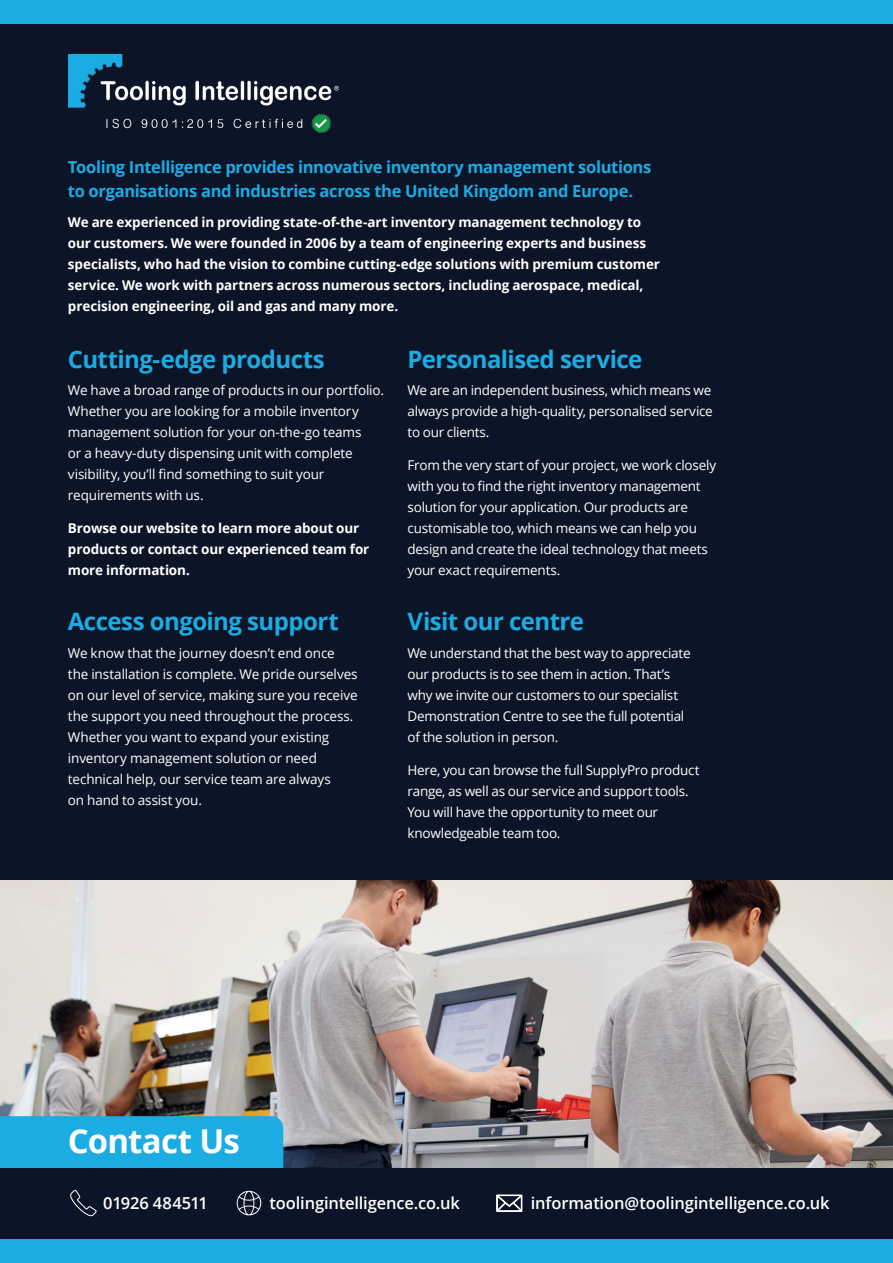
<style>
.page{position:relative;width:893px;height:1263px;background:#0c1527}
.page>*{position:absolute;margin:0;border:0;box-sizing:border-box;transform-origin:0 0}
.t1{font:700 33px "Open Sans";letter-spacing:-.025em;color:#fff}
.t2{font:700 24px "Open Sans";letter-spacing:-.025em;color:#1bace3}
.t3{font:700 16.5px/24px "Open Sans";letter-spacing:-.02em;color:#1bace3}
.t4{font:600 16.5px "Open Sans";letter-spacing:-.01em;color:#fff}
.t5{font:13.5px/21px "Open Sans";letter-spacing:-.015em;color:#fff}
.t6{font:700 13.5px/21px "Open Sans";letter-spacing:-.01em;color:#fff}
</style>
<div class="page">
<img style="left:0;top:881px;width:893px;height:287px">
<div style="left:0;top:1116px;width:283px;height:52px;background:#1bace3"></div>
<div style="left:0;top:1240px;width:893px;height:23px;background:#1bace3"></div>
<div style="left:0;top:0;width:893px;height:23px;background:#1bace3"></div>
<svg style="left:70px;top:1189px;width:27px;height:28px"></svg>
<svg style="left:496px;top:1195px;width:26px;height:17px"></svg>
<svg style="left:237px;top:1191px;width:24px;height:24px"></svg>
<img style="left:68px;top:54px;width:270px;height:79px">
<p class="t3" style="left:68px;top:155px;width:585px">Tooling Intelligence provides innovative inventory management solutions to organisations and industries across the United Kingdom and Europe.</p>
<p class="t6" style="left:68px;top:211px;width:594px">We are experienced in providing state-of-the-art inventory management technology to our customers. We were founded in 2006 by a team of engineering experts and business specialists, who had the vision to combine cutting-edge solutions with premium customer service. We work with partners across numerous sectors, including aerospace, medical, precision engineering, oil and gas and many more.</p>
<p class="t2" style="left:68px;top:342px;width:258px">Cutting-edge products</p>
<p class="t5" style="left:68px;top:380px;width:318px">We have a broad range of products in our portfolio.<br>Whether you are looking for a mobile inventory management solution for your on-the-go teams<br>or a heavy-duty dispensing unit with complete visibility, you’ll find something to suit your requirements with us.</p>
<p class="t6" style="left:68px;top:518px;width:303px">Browse our website to learn more about our products or contact our experienced team for more information.</p>
<p class="t2" style="left:68px;top:605px;width:272px">Access ongoing support</p>
<p class="t5" style="left:68px;top:642px;width:291px">We know that the journey doesn’t end once the installation is complete. We pride ourselves on our level of service, making sure you receive the support you need throughout the process.<br>Whether you want to expand your existing inventory management solution or need technical help, our service team are always<br>on hand to assist you.</p>
<p class="t2" style="left:408px;top:342px;width:236px">Personalised service</p>
<p class="t5" style="left:408px;top:380px;width:307px;text-align:justify">We are an independent business, which means we always provide a high-quality, personalised service to our clients.</p>
<p class="t5" style="left:408px;top:455px;width:310px">From the very start of your project, we work closely with you to find the right inventory management solution for your application. Our products are customisable too, which means we can help you design and create the ideal technology that meets your exact requirements.</p>
<p class="t2" style="left:408px;top:605px;width:178px">Visit our centre</p>
<p class="t5" style="left:408px;top:642px;width:285px">We understand that the best way to appreciate our products is to see them in action. That’s why we invite our customers to our specialist Demonstration Centre to see the full potential of the solution in person.</p>
<p class="t5" style="left:408px;top:759px;width:293px">Here, you can browse the full SupplyPro product range, as well as our service and support tools.<br>You will have the opportunity to meet our knowledgeable team too.</p>
<p class="t1" style="left:68px;top:1117px;width:173px">Contact Us</p>
<p class="t4" style="left:103px;top:1191px;width:106px">01926 484511</p>
<p class="t4" style="left:270px;top:1191px;width:192px">toolingintelligence.co.uk</p>
<p class="t4" style="left:531px;top:1191px;width:300px">information@toolingintelligence.co.uk</p>
</div>
